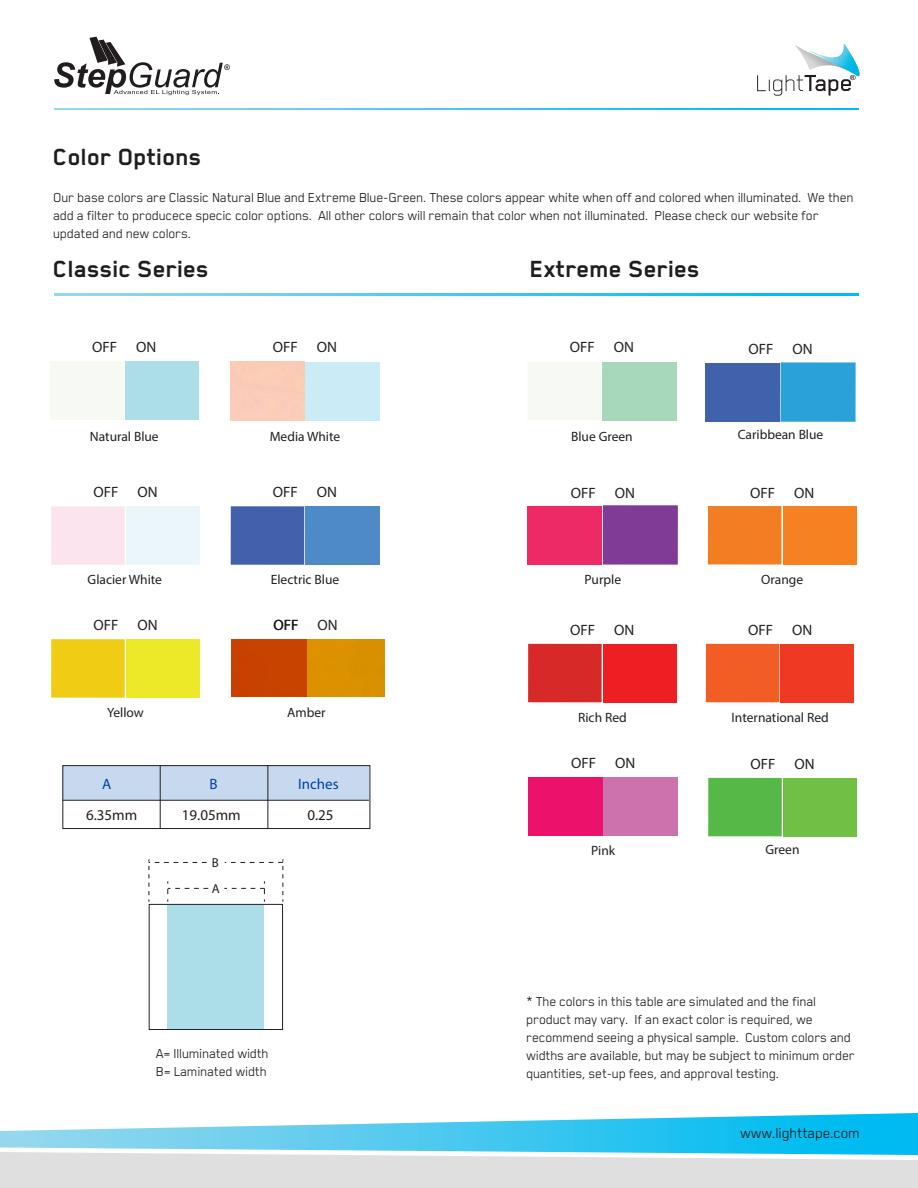
<style>
.page{position:relative;width:918px;height:1188px;background:#fff}
.page>*{position:absolute;margin:0;border:0;box-sizing:border-box;transform-origin:0 0}
.t1{font:700 27px "Blender Pro";color:#211d1e}
.t2{font:16.5px "Blender Pro";letter-spacing:-.02em;color:#231f20}
.t3{font:15px/18px "Blender Pro";letter-spacing:-.02em;color:#231f20}
.t4{font:15px "Myriad Pro";color:#231f20}
.t5{font:15px "Myriad Pro";color:#0040a6}
.t6{font:13.5px "Myriad Pro";color:#231f20}
.t7{font:13.05px "Myriad Pro";color:#231f20}
</style>
<div class="page">
<div style="left:125px;top:362px;width:74px;height:58px;background:#abdee9"></div>
<div style="left:50px;top:362px;width:74px;height:58px;background:#f6f9f4"></div>
<div style="left:602px;top:362px;width:74px;height:58px;background:#a8d8bb"></div>
<div style="left:528px;top:362px;width:73px;height:58px;background:#f6f9f4"></div>
<div style="left:305px;top:362px;width:75px;height:58px;background:#cbebf7"></div>
<div style="left:305px;top:506px;width:74px;height:59px;background:#4e89c8"></div>
<div style="left:231px;top:506px;width:73px;height:59px;background:#4260ac"></div>
<div style="left:126px;top:506px;width:74px;height:59px;background:#eaf6f9"></div>
<div style="left:51px;top:506px;width:74px;height:59px;background:#fce4ee"></div>
<div style="left:126px;top:639px;width:74px;height:59px;background:#ede928"></div>
<div style="left:51px;top:639px;width:74px;height:59px;background:#f0cd14"></div>
<div style="left:604px;top:778px;width:74px;height:58px;background:#cc72ac"></div>
<div style="left:529px;top:778px;width:74px;height:58px;background:#ec126b"></div>
<div style="left:528px;top:506px;width:74px;height:58px;background:#ed2966"></div>
<div style="left:603px;top:505px;width:75px;height:60px;background:#803b96"></div>
<div style="left:783px;top:506px;width:74px;height:59px;background:#f58121"></div>
<div style="left:708px;top:506px;width:73px;height:58px;background:#f37d22"></div>
<div style="left:783px;top:778px;width:74px;height:58px;background:#72bf45"></div>
<div style="left:708px;top:778px;width:74px;height:58px;background:#56b947"></div>
<div style="left:781px;top:362px;width:75px;height:60px;background:#2ba1da"></div>
<div style="left:706px;top:363px;width:74px;height:58px;background:#4061ac"></div>
<div style="left:603px;top:644px;width:74px;height:58px;background:#ee1f23"></div>
<div style="left:528px;top:644px;width:74px;height:58px;background:#d72928"></div>
<div style="left:780px;top:644px;width:74px;height:58px;background:#ef3922"></div>
<div style="left:706px;top:644px;width:73px;height:58px;background:#f15d25"></div>
<div style="left:63px;top:766px;width:306px;height:34px;background:#c7d9ef"></div>
<div style="left:167px;top:904px;width:97px;height:126px;background:#abdee9"></div>
<div style="left:149px;top:904px;width:134px;height:126px;border:1px solid #231f20"></div>
<svg style="left:149px;top:859px;width:59px;height:43px"></svg>
<svg style="left:224px;top:859px;width:60px;height:43px"></svg>
<div style="left:63px;top:765px;width:307px;height:64px;border:1px solid #231f20"></div>
<hr style="left:63px;top:800px;width:306px;height:1px;background:#231f20">
<hr style="left:160px;top:766px;width:1px;height:63px;background:#231f20">
<hr style="left:268px;top:766px;width:1px;height:63px;background:#231f20">
<svg style="left:54px;top:37px;width:176px;height:58px"></svg>
<svg style="left:0;top:1113px;width:918px;height:75px"></svg>
<svg style="left:54px;top:108px;width:805px;height:2px;background:#47c8ef"></svg>
<svg style="left:54px;top:294px;width:805px;height:1px"></svg>
<svg style="left:757px;top:44px;width:103px;height:52px"></svg>
<div style="left:232px;top:640px;width:74px;height:56px;background:#c84200"></div>
<div style="left:308px;top:640px;width:77px;height:57px;background:#db9100"></div>
<h1 class="t1" style="left:53px;top:142px;width:150px">Color Options</h1>
<p class="t3" style="left:53px;top:188px;width:802px">Our base colors are Classic Natural Blue and Extreme Blue-Green. These colors appear white when off and colored when illuminated. We then add a filter to producece specic color options. All other colors will remain that color when not illuminated. Please check our website for updated and new colors.</p>
<h1 class="t1" style="left:53px;top:254px;width:157px">Classic Series</h1>
<h1 class="t1" style="left:530px;top:254px;width:171px">Extreme Series</h1>
<p class="t4" style="left:92px;top:338px;width:26px">OFF</p>
<p class="t4" style="left:136px;top:338px;width:22px">ON</p>
<p class="t4" style="left:273px;top:338px;width:26px">OFF</p>
<p class="t4" style="left:317px;top:338px;width:22px">ON</p>
<p class="t4" style="left:570px;top:338px;width:26px">OFF</p>
<p class="t4" style="left:614px;top:338px;width:22px">ON</p>
<p class="t4" style="left:748px;top:340px;width:26px">OFF</p>
<p class="t4" style="left:793px;top:340px;width:22px">ON</p>
<p class="t6" style="left:90px;top:428px;width:70px">Natural Blue</p>
<p class="t6" style="left:571px;top:428px;width:63px">Blue Green</p>
<p class="t6" style="left:270px;top:428px;width:72px">Media White</p>
<p class="t6" style="left:738px;top:427px;width:87px">Caribbean Blue</p>
<p class="t4" style="left:93px;top:483px;width:26px">OFF</p>
<p class="t4" style="left:137px;top:483px;width:22px">ON</p>
<p class="t4" style="left:273px;top:483px;width:26px">OFF</p>
<p class="t4" style="left:317px;top:483px;width:22px">ON</p>
<p class="t4" style="left:571px;top:483px;width:26px">OFF</p>
<p class="t4" style="left:615px;top:483px;width:22px">ON</p>
<p class="t4" style="left:750px;top:483px;width:26px">OFF</p>
<p class="t4" style="left:794px;top:483px;width:22px">ON</p>
<p class="t6" style="left:88px;top:571px;width:76px">Glacier White</p>
<p class="t6" style="left:271px;top:571px;width:70px">Electric Blue</p>
<p class="t6" style="left:585px;top:571px;width:38px">Purple</p>
<p class="t6" style="left:761px;top:571px;width:43px">Orange</p>
<p class="t4" style="left:93px;top:616px;width:26px">OFF</p>
<p class="t4" style="left:137px;top:616px;width:22px">ON</p>
<p class="t4" style="left:273px;top:616px;width:26px">OFF</p>
<p class="t4" style="left:317px;top:616px;width:22px">ON</p>
<p class="t4" style="left:570px;top:620px;width:26px">OFF</p>
<p class="t4" style="left:614px;top:620px;width:22px">ON</p>
<p class="t4" style="left:748px;top:620px;width:26px">OFF</p>
<p class="t4" style="left:792px;top:620px;width:22px">ON</p>
<p class="t6" style="left:107px;top:704px;width:38px">Yellow</p>
<p class="t6" style="left:287px;top:704px;width:40px">Amber</p>
<p class="t6" style="left:578px;top:709px;width:50px">Rich Red</p>
<p class="t6" style="left:732px;top:709px;width:99px">International Red</p>
<p class="t4" style="left:571px;top:754px;width:26px">OFF</p>
<p class="t4" style="left:615px;top:754px;width:22px">ON</p>
<p class="t4" style="left:750px;top:755px;width:26px">OFF</p>
<p class="t4" style="left:794px;top:755px;width:22px">ON</p>
<p class="t5" style="left:102px;top:775px;width:11px">A</p>
<p class="t5" style="left:209px;top:775px;width:10px">B</p>
<p class="t5" style="left:298px;top:775px;width:42px">Inches</p>
<p class="t4" style="left:86px;top:806px;width:53px">6.35mm</p>
<p class="t4" style="left:182px;top:806px;width:60px">19.05mm</p>
<p class="t4" style="left:307px;top:806px;width:28px">0.25</p>
<p class="t6" style="left:591px;top:842px;width:25px">Pink</p>
<p class="t6" style="left:765px;top:842px;width:36px">Green</p>
<p class="t7" style="left:212px;top:854px;width:9px">B</p>
<p class="t7" style="left:212px;top:881px;width:9px">A</p>
<p class="t3" style="left:156px;top:1044px;width:114px">A= Illuminated width<br>B= Laminated width</p>
<p class="t3" style="left:526px;top:992px;width:330px">* The colors in this table are simulated and the final product may vary. If an exact color is required, we recommend seeing a physical sample. Custom colors and widths are available, but may be subject to minimum order quantities, set-up fees, and approval testing.</p>
<p class="t2" style="left:741px;top:1124px;width:121px">www.lighttape.com</p>
</div>
